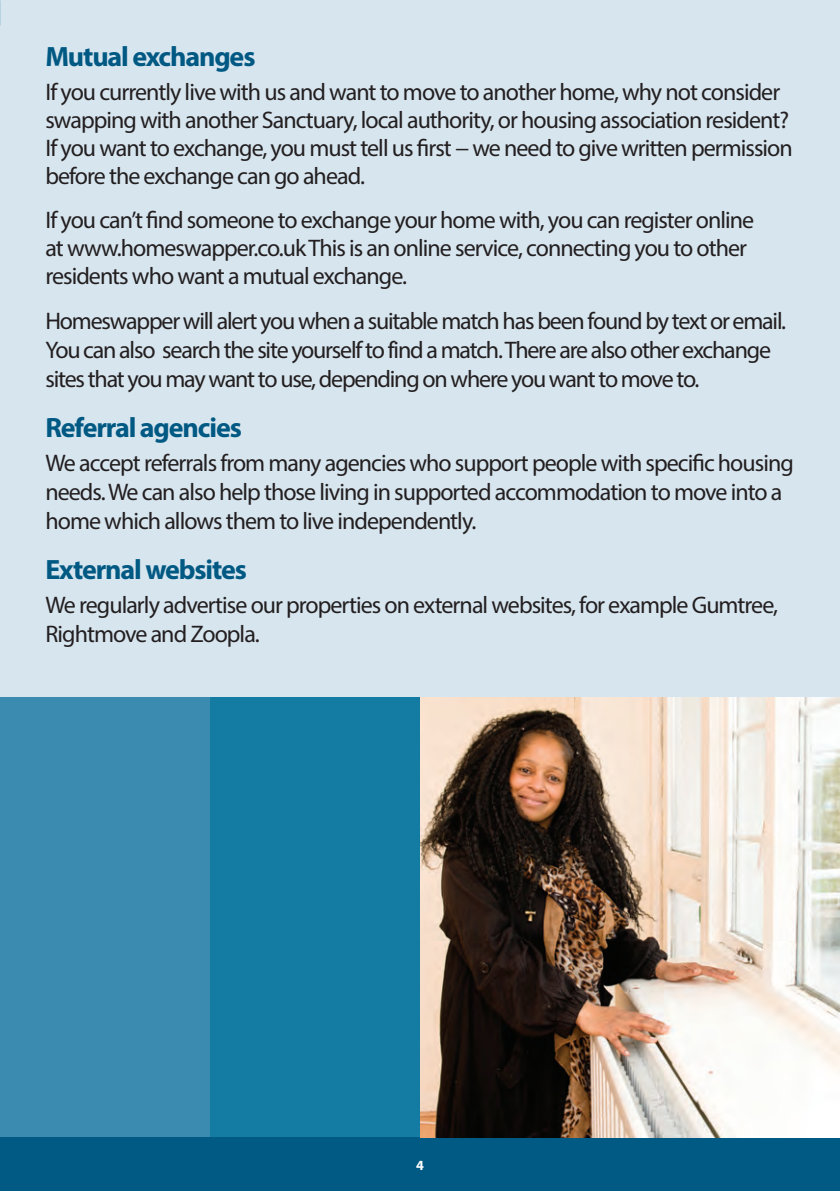
<style>
.page{position:relative;width:840px;height:1191px;background:#fff}
.page>*{position:absolute;margin:0;border:0;box-sizing:border-box;transform-origin:0 0}
.t1{font:700 28px "Myriad Pro";letter-spacing:-.04em;color:#005983}
.t2{font:24px/28px "Myriad Pro";letter-spacing:-.04em;color:#231f20}
.t3{font:700 14px "Myriad Pro";color:#fff}
</style>
<div class="page">
<div style="left:0;top:0;width:839px;height:836px;background:#d7e5ef"></div>
<div style="left:0;top:1137px;width:839px;height:54px;background:#005a84"></div>
<div style="left:0;top:697px;width:210px;height:440px;background:#3b8aaf"></div>
<div style="left:210px;top:697px;width:210px;height:440px;background:#147ca3"></div>
<img style="left:420px;top:697px;width:419px;height:440px">
<p class="t1" style="left:45px;top:39px;width:211px">Mutual exchanges</p>
<p class="t2" style="left:45px;top:78px;width:748px">If you currently live with us and want to move to another home, why not consider swapping with another Sanctuary, local authority, or housing association resident?<br>If you want to exchange, you must tell us first − we need to give written permission before the exchange can go ahead.</p>
<p class="t2" style="left:45px;top:206px;width:710px">If you can’t find someone to exchange your home with, you can register online at www.homeswapper.co.uk This is an online service, connecting you to other residents who want a mutual exchange.</p>
<p class="t2" style="left:45px;top:306px;width:741px;line-height:28.8px">Homeswapper will alert you when a suitable match has been found by text or email.<br>You can also search the site yourself to find a match. There are also other exchange sites that you may want to use, depending on where you want to move to.</p>
<p class="t1" style="left:45px;top:409px;width:198px">Referral agencies</p>
<p class="t2" style="left:45px;top:448px;width:749px;line-height:28.8px">We accept referrals from many agencies who support people with specific housing needs. We can also help those living in supported accommodation to move into a home which allows them to live independently.</p>
<p class="t1" style="left:45px;top:551px;width:203px">External websites</p>
<p class="t2" style="left:45px;top:590px;width:733px;line-height:28.8px">We regularly advertise our properties on external websites, for example Gumtree,<br>Rightmove and Zoopla.</p>
<p class="t3" style="left:416px;top:1155px;width:9px">4</p>
</div>
